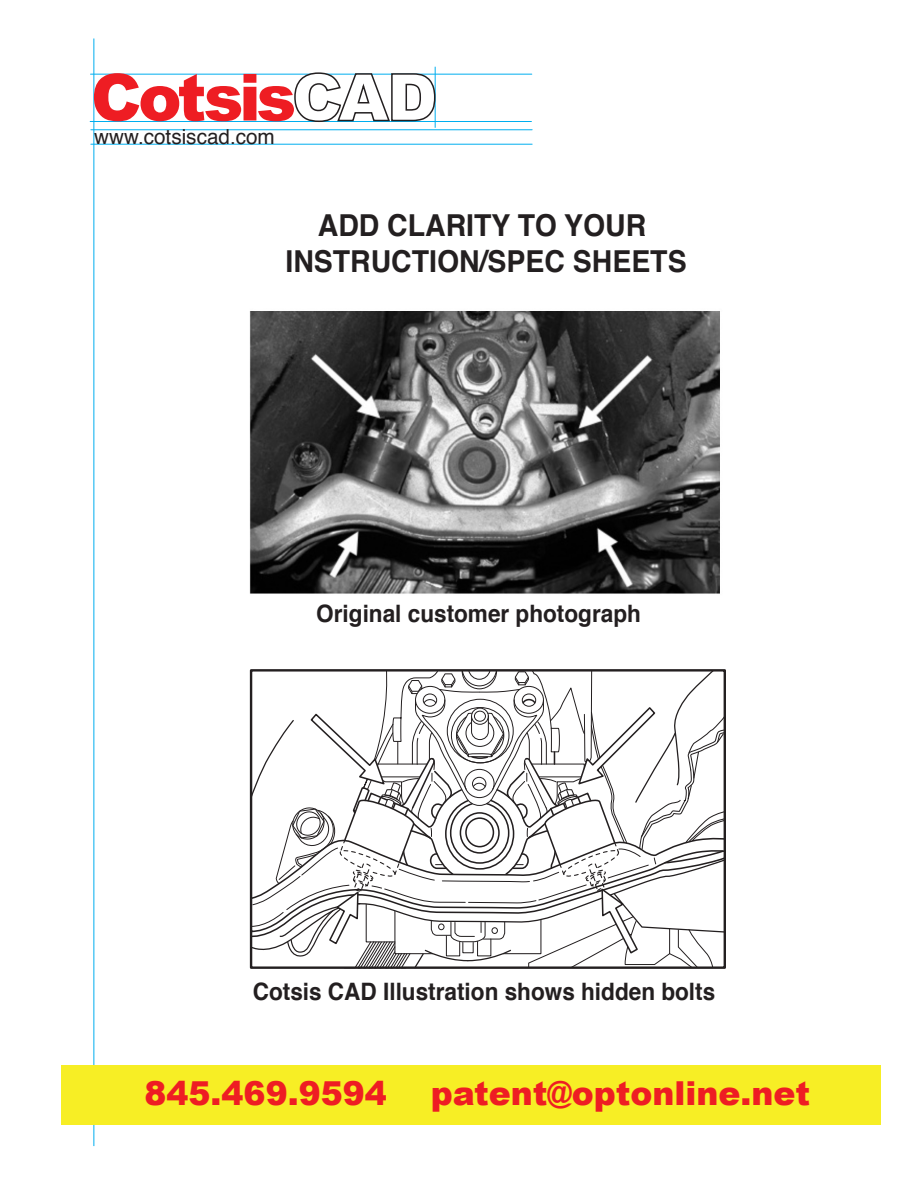
<style>
.page{position:relative;width:918px;height:1188px;background:#fff}
.page>*{position:absolute;margin:0;border:0;box-sizing:border-box;transform-origin:0 0}
.t1{font:900 65.1px "Arial";letter-spacing:-.065em;color:#ee1d23}
.t2{font:900 33px "Arial";color:#ee1d23}
.t3{font:700 30.3px/36.3px "Helvetica";color:#231f20;text-align:center;scale:.94 1}
.t4{font:700 24px "Helvetica";color:#231f20;scale:.94 1}
.t5{font:20.7px "Helvetica";color:#231f20}
.s1{color:#fff}
</style>
<div class="page">
<img style="left:249px;top:311px;width:471px;height:283px">
<svg style="left:249px;top:669px;width:477px;height:300px"></svg>
<hr style="left:93px;top:38px;width:1px;height:1108px;background:#00aeef">
<hr style="left:91px;top:129px;width:441px;height:1px;background:#00aeef">
<hr style="left:91px;top:144px;width:441px;height:1px;background:#00aeef">
<hr style="left:91px;top:74px;width:441px;height:1px;background:#00aeef">
<hr style="left:90px;top:121px;width:441px;height:1px;background:#00aeef">
<hr style="left:435px;top:67px;width:1px;height:61px;background:#00aeef">
<svg style="left:293px;top:72px;width:143px;height:51px"></svg>
<div style="left:62px;top:1065px;width:819px;height:59px;background:#f7ee25"></div>
<h1 class="t1" style="left:91px;top:50px;width:348px">Cotsis<span class="s1">CAD</span></h1>
<p class="t5" style="left:94px;top:120px;width:182px">www.cotsiscad.com</p>
<p class="t3" style="left:285px;top:208px;width:428px">ADD CLARITY TO YOUR<br>INSTRUCTION/SPEC SHEETS</p>
<p class="t4" style="left:316px;top:594px;width:347px">Original customer photograph</p>
<p class="t4" style="left:253px;top:972px;width:494px">Cotsis CAD Illustration shows hidden bolts</p>
<h2 class="t2" style="left:145px;top:1069px;width:244px">845.469.9594</h2>
<h2 class="t2" style="left:431px;top:1069px;width:381px">patent@optonline.net</h2>
</div>
